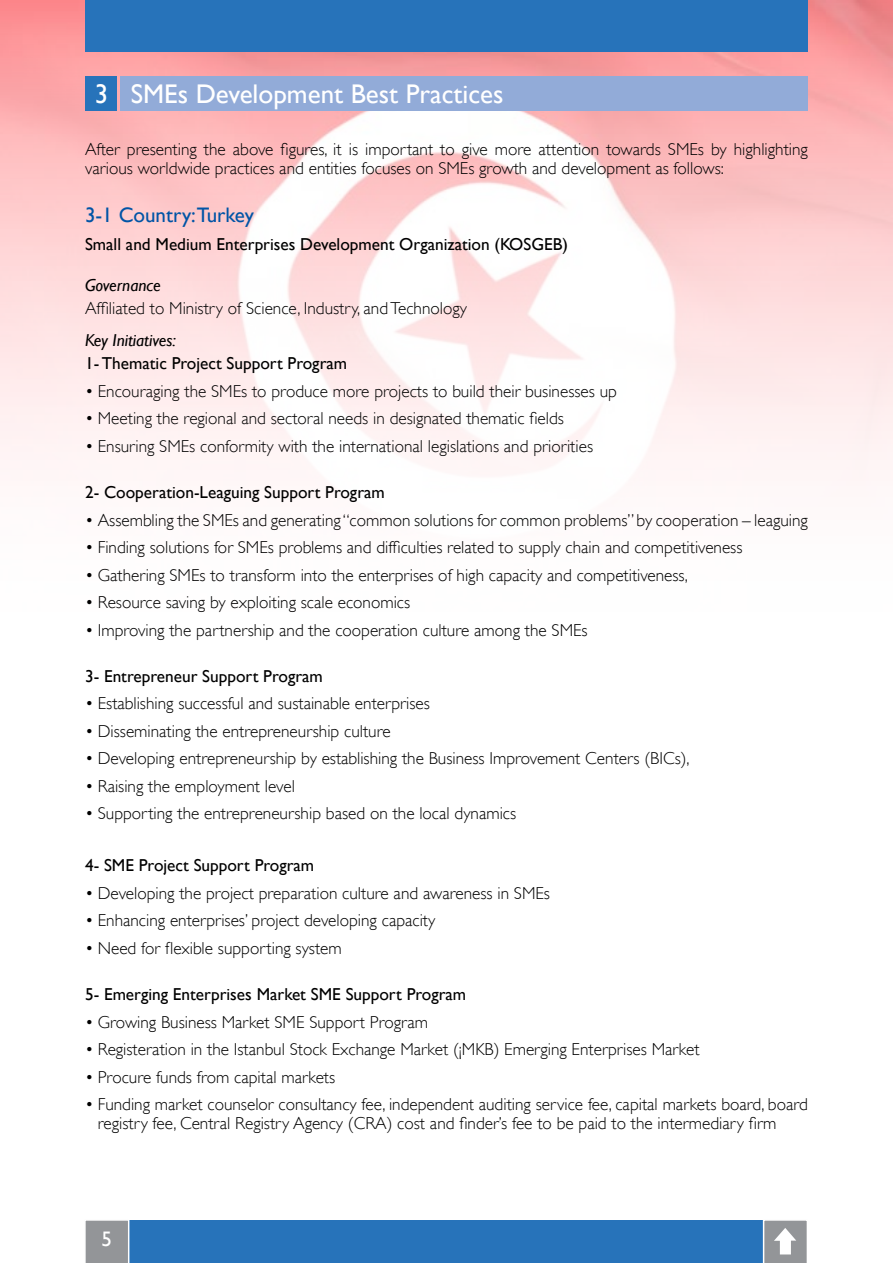
<style>
.page{position:relative;width:893px;height:1263px;background:#fff}
.page>*{position:absolute;margin:0;border:0;box-sizing:border-box;transform-origin:0 0}
.t1{font:27px "Gill Sans";color:#fff}
.t2{font:21px "Gill Sans";color:#0054a6}
.t3{font:21px "Gill Sans";color:#fff}
.t4{font:300 17.25px/19px "Gill Sans";color:#000}
.t5{font:17.25px "Gill Sans";color:#000}
.t6{font:italic 17.25px "Gill Sans";color:#000}
</style>
<div class="page">
<img style="left:0;top:0;width:893px;height:470px">
<div style="left:85px;top:0;width:723px;height:51px;background:#2773ba"></div>
<div style="left:85px;top:1220px;width:723px;height:43px;background:#2773ba"></div>
<div style="left:85px;top:77px;width:32px;height:34px;background:#2773ba"></div>
<div style="left:120px;top:77px;width:688px;height:34px;background:#92abd8"></div>
<div style="left:85px;top:1220px;width:44px;height:43px;background:#939598"></div>
<svg style="left:763px;top:1220px;width:45px;height:43px;background:#abadaf"></svg>
<h1 class="t1" style="left:95px;top:78px;width:15px">3</h1>
<p class="t4" style="left:85px;top:139px;width:724px">After presenting the above figures isit, important to give more attention towards SMEs by highlighting various worldwide practices and entities focuses on SMEs growth and development as follows:</p>
<p class="t2" style="left:85px;top:203px;width:170px">3-1 Country:Turkey</p>
<p class="t5" style="left:85px;top:234px;width:484px">Small and Medium Enterprises Development Organization (KOSGEB(</p>
<p class="t6" style="left:85px;top:275px;width:77px">Governance</p>
<p class="t4" style="left:85px;top:299px;width:383px">Affiliated to Ministry of Science, Industry, andTechnology</p>
<p class="t6" style="left:85px;top:330px;width:92px">Key Initiatives:</p>
<p class="t5" style="left:85px;top:353px;width:264px">1-Thematic Project Support Program</p>
<p class="t4" style="left:85px;top:381px;width:533px">• Encouraging the SMEs to produce more projects to build their businesses up</p>
<p class="t4" style="left:85px;top:409px;width:480px">• Meeting the regional and sectoral needs in designated thematic fields</p>
<p class="t4" style="left:85px;top:436px;width:510px">• Ensuring SMEs conformity with the international legislations and priorities</p>
<p class="t5" style="left:85px;top:482px;width:301px">2- Cooperation-Leaguing Support Program</p>
<p class="t4" style="left:85px;top:510px;width:724px">• Assembling the SMEs and generating“common solutions for common problems”by cooperation – leaguing</p>
<p class="t4" style="left:85px;top:538px;width:659px">• Finding solutions for SMEs problems and difficulties related to supply chain and competitiveness</p>
<p class="t4" style="left:85px;top:565px;width:604px">• Gathering SMEs to transform into the enterprises of high capacity and competitiveness,</p>
<p class="t4" style="left:85px;top:593px;width:327px">• Resource saving by exploiting scale economics</p>
<p class="t4" style="left:85px;top:620px;width:504px">• Improving the partnership and the cooperation culture among the SMEs</p>
<p class="t5" style="left:85px;top:666px;width:239px">3- Entrepreneur Support Program</p>
<p class="t4" style="left:85px;top:694px;width:346px">• Establishing successful and sustainable enterprises</p>
<p class="t4" style="left:85px;top:722px;width:307px">• Disseminating the entrepreneurship culture</p>
<p class="t4" style="left:85px;top:749px;width:606px">• Developing entrepreneurship by establishing the Business Improvement Centers (BICs ,(</p>
<p class="t4" style="left:85px;top:777px;width:211px">• Raising the employment level</p>
<p class="t4" style="left:85px;top:804px;width:433px">• Supporting the entrepreneurship based on the local dynamics</p>
<p class="t5" style="left:85px;top:855px;width:231px">4- SME Project Support Program</p>
<p class="t4" style="left:85px;top:884px;width:467px">• Developing the project preparation culture and awareness in SMEs</p>
<p class="t4" style="left:85px;top:911px;width:352px">• Enhancing enterprises’ project developing capacity</p>
<p class="t4" style="left:85px;top:938px;width:258px">• Need for flexible supporting system</p>
<p class="t5" style="left:85px;top:984px;width:383px">5- Emerging Enterprises Market SME Support Program</p>
<p class="t4" style="left:85px;top:1012px;width:344px">• Growing Business Market SME Support Program</p>
<p class="t4" style="left:85px;top:1040px;width:616px">• Registeration in the Istanbul Stock Exchange Market (¡MKB) Emerging Enterprises Market</p>
<p class="t4" style="left:85px;top:1067px;width:252px">• Procure funds from capital markets</p>
<p class="t4" style="left:98px;top:1095px;width:712px;text-indent:-13px">• Funding market counselor consultancy fee, independent auditing service fee, capital markets board, board registry fee, Central Registry Agency (CRA) cost and finders’ fee to be paid to the intermediary firm</p>
<h1 class="t1" style="left:131px;top:78px;width:374px">SMEs Development Best Practices</h1>
<p class="t3" style="left:102px;top:1226px;width:12px">5</p>
</div>
